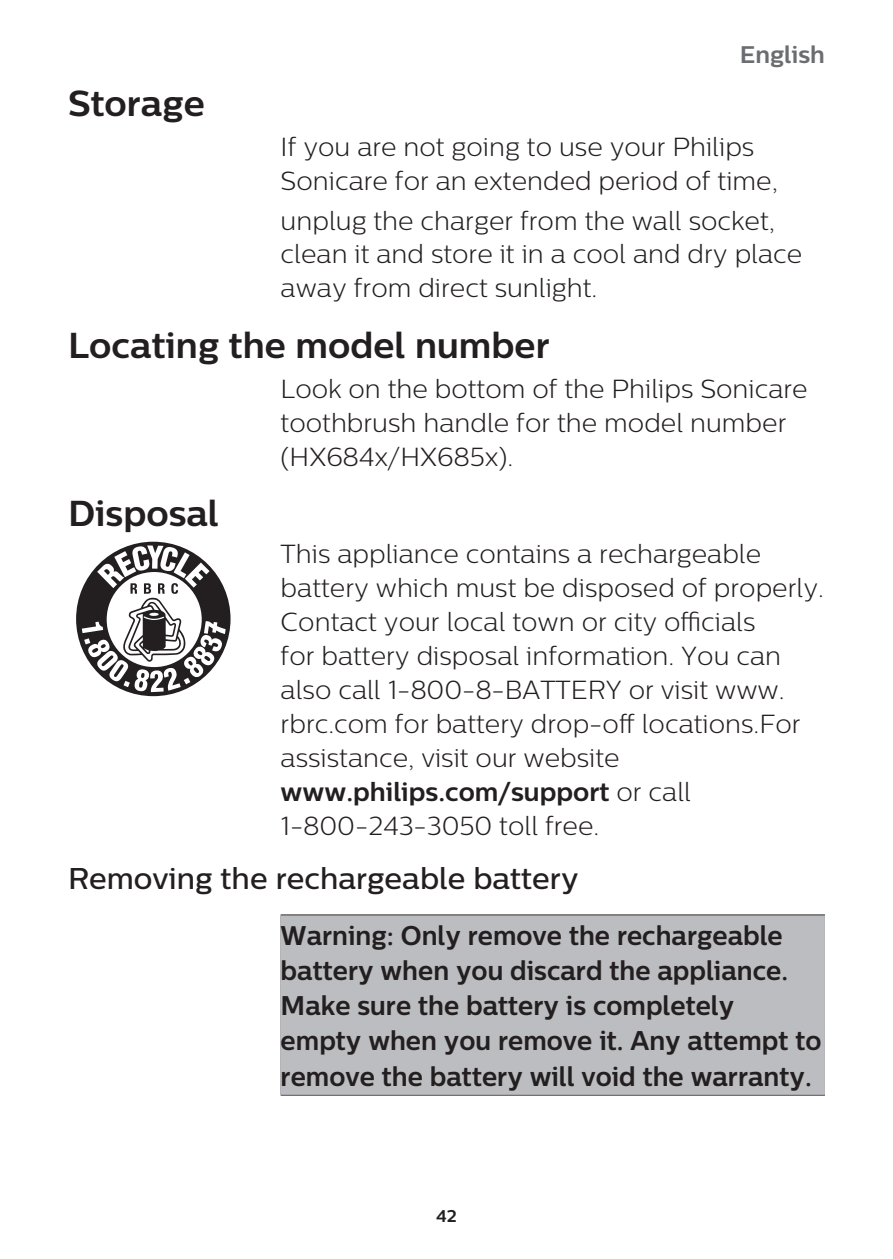
<style>
.page{position:relative;width:893px;height:1259px;background:#fff}
.page>*{position:absolute;margin:0;border:0;box-sizing:border-box;transform-origin:0 0}
.t1{font:700 36px "Centrale Sans";color:#231f20}
.t2{font:500 30px "Centrale Sans";color:#231f20}
.t3{font:700 27px/35.1px "Centrale Sans";color:#231f20;scale:.96 1}
.t4{font:300 26.1px/33.9px "Centrale Sans";color:#231f20}
.t5{font:700 24px "Centrale Sans";color:#6c6d70}
.t6{font:700 17.1px "Centrale Sans";color:#231f20}
.s1{font-weight:700}
</style>
<div class="page">
<div style="left:281px;top:915px;width:544px;height:180px;background:#bcbdc0"></div>
<svg style="left:76px;top:542px;width:155px;height:154px"></svg>
<h1 class="t1" style="left:68px;top:81px;width:138px">Storage</h1>
<p class="t5" style="left:740px;top:40px;width:87px">English</p>
<p class="t4" style="left:281px;top:129px;width:499px">If you are not going to use your Philips<br>Sonicare for an extended period of time,</p>
<p class="t4" style="left:281px;top:203px;width:523px">unplug the charger from the wall socket, clean it and store it in a cool and dry place away from direct sunlight.</p>
<h1 class="t1" style="left:68px;top:323px;width:483px">Locating the model number</h1>
<p class="t4" style="left:281px;top:371px;width:529px">Look on the bottom of the Philips Sonicare toothbrush handle for the model number (HX684x/HX685x).</p>
<h1 class="t1" style="left:68px;top:492px;width:152px">Disposal</h1>
<p class="t4" style="left:281px;top:537px;width:545px">This appliance contains a rechargeable battery which must be disposed of properly.<br>Contact your local town or city officials<br>for battery disposal information. You can also call 1-800-8-BATTERY or visit www. rbrc.com for battery drop-off locations.For assistance, visit our website <span class="s1">www.philips.com/support</span> or call 1-800-243-3050 toll free.</p>
<p class="t2" style="left:68px;top:860px;width:512px">Removing the rechargeable battery</p>
<p class="t3" style="left:281px;top:917px;width:565px">Warning: Only remove the rechargeable battery when you discard the appliance.<br>Make sure the battery is completely empty when you remove it. Any attempt to remove the battery will void the warranty.</p>
<p class="t6" style="left:436px;top:1206px;width:22px">42</p>
</div>
